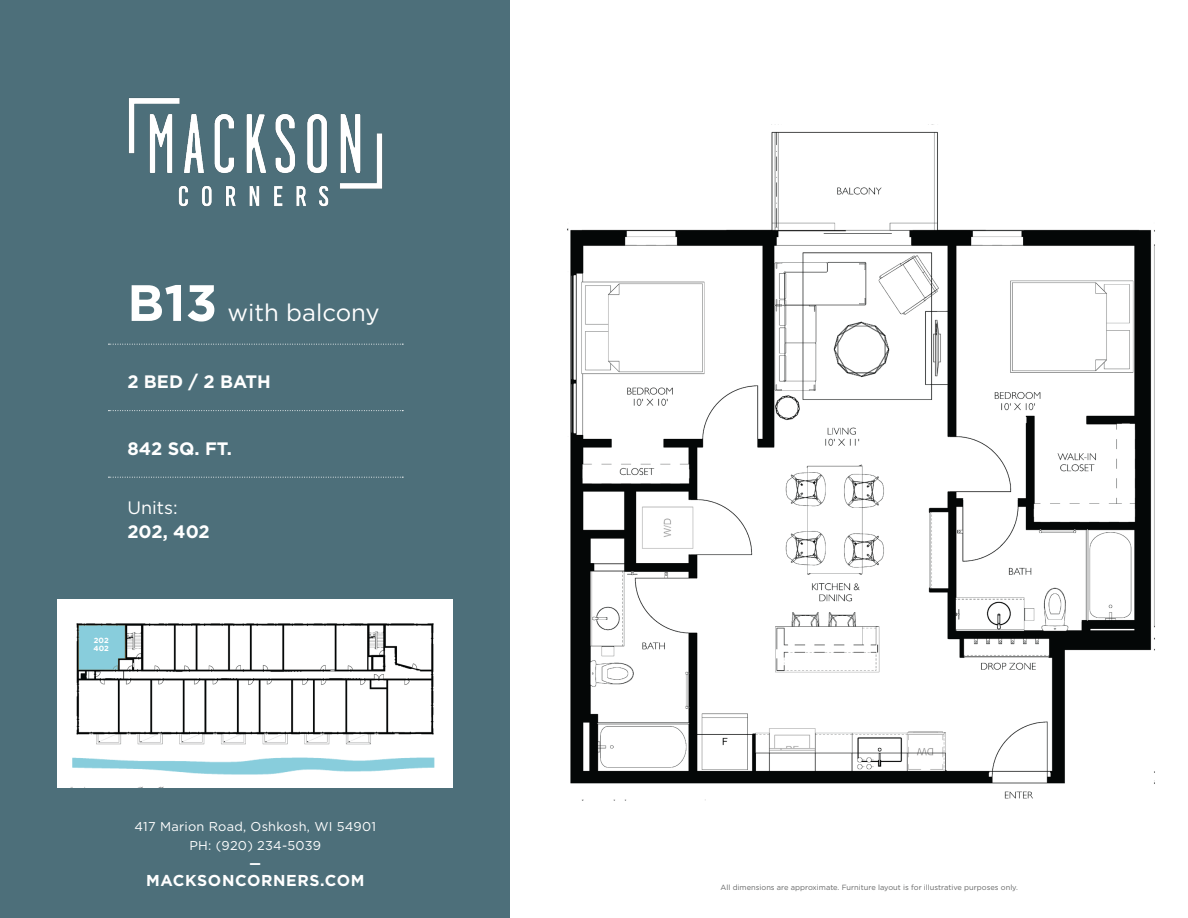
<style>
.page{position:relative;width:1188px;height:918px;background:#fff}
.page>*{position:absolute;margin:0;border:0;box-sizing:border-box;transform-origin:0 0}
.t1{font:24px "Gotham";color:#fff}
.t2{font:700 18px "Gotham";color:#fff}
.t3{font:18px "Gotham";color:#fff}
.t4{font:700 15.75px "Gotham";letter-spacing:.04em;color:#fff}
.t5{font:12.75px "Gotham";letter-spacing:.02em;color:#fff}
.t6{font:700 12.75px "Gotham";color:#fff}
.t7{font:7.5px "Gotham";color:#656666}
.t8{font:700 7.5px "Gotham";color:#fff}
.s1{font-weight:700;font-size:51px}
</style>
<div class="page">
<div style="left:0;top:0;width:509px;height:918px;background:#4d6f7a"></div>
<img style="left:567px;top:124px;width:588px;height:677px">
<img style="left:58px;top:599px;width:395px;height:188px">
<svg style="left:108px;top:410px;width:295px;height:1px"></svg>
<svg style="left:108px;top:344px;width:295px;height:1px"></svg>
<svg style="left:108px;top:477px;width:295px;height:1px"></svg>
<img style="left:128px;top:98px;width:255px;height:109px">
<img style="left:61px;top:722px;width:384px;height:66px">
<p class="t1" style="left:127px;top:297px;width:254px"><span class="s1">B13</span> with balcony</p>
<p class="t2" style="left:127px;top:371px;width:145px">2 BED / 2 BATH</p>
<p class="t2" style="left:127px;top:439px;width:106px">842 SQ. FT.</p>
<p class="t3" style="left:127px;top:496px;width:52px">Units:</p>
<p class="t2" style="left:127px;top:521px;width:84px">202, 402</p>
<p class="t8" style="left:94px;top:636px;width:16px">202</p>
<p class="t8" style="left:94px;top:644px;width:17px">402</p>
<p class="t5" style="left:135px;top:819px;width:243px">417 Marion Road, Oshkosh, WI 54901</p>
<p class="t5" style="left:189px;top:837px;width:133px">PH: (920) 234-5039</p>
<p class="t6" style="left:250px;top:856px;width:13px">—</p>
<p class="t4" style="left:146px;top:872px;width:220px">MACKSONCORNERS.COM</p>
<p class="t7" style="left:721px;top:883px;width:299px">All dimensions are approximate. Furniture layout is for illustrative purposes only.</p>
</div>
